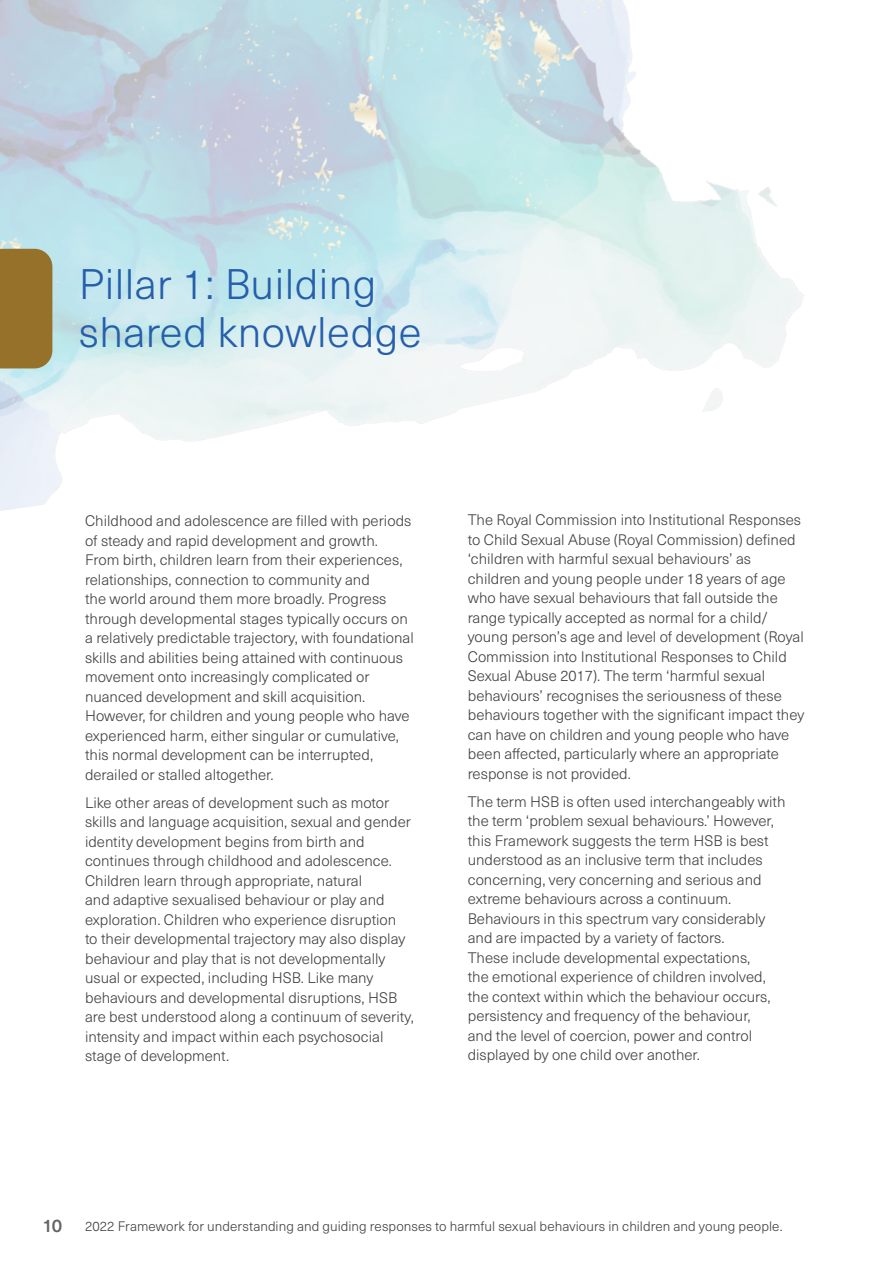
<style>
.page{position:relative;width:893px;height:1263px;background:#fff}
.page>*{position:absolute;margin:0;border:0;box-sizing:border-box;transform-origin:0 0}
.t1{font:300 42px/48px "Neue Haas Unica W1 G";letter-spacing:.01em;color:#255fac}
.t2{font:500 18px "Neue Haas Unica W1 G";color:#636466}
.t3{font:300 15px/19.5px "Neue Haas Unica W1 G";color:#414042}
.t4{font:300 13.5px "Neue Haas Unica W1 G";letter-spacing:.005em;color:#414042}
</style>
<div class="page">
<img style="left:0;top:0;width:804px;height:511px">
<div style="left:0;top:249px;width:52px;height:119px;background:#95712a"></div>
<h2 class="t1" style="left:79px;top:258px;width:344px">Pillar 1: Building shared knowledge</h2>
<p class="t3" style="left:85px;top:511px;width:330px">Childhood and adolescence are flled with periods of steady and rapid development and growth.<br>From birth, children learn from their experiences, relationships, connection to community and<br>the world around them more broadly. Progress through developmental stages typically occurs on a relatively predictable trajectory, with foundational skills and abilities being attained with continuous movement onto increasingly complicated or nuanced development and skill acquisition.<br>However, for children and young people who have experienced harm, either singular or cumulative, this normal development can be interrupted, derailed or stalled altogether.</p>
<p class="t3" style="left:85px;top:792px;width:330px">Like other areas of development such as motor skills and language acquisition, sexual and gender identity development begins from birth and continues through childhood and adolescence.<br>Children learn through appropriate, natural<br>and adaptive sexualised behaviour or play and exploration. Children who experience disruption<br>to their developmental trajectory may also display behaviour and play that is not developmentally usual or expected, including HSB. Like many behaviours and developmental disruptions, HSB are best understood along a continuum of severity, intensity and impact within each psychosocial stage of development.</p>
<p class="t3" style="left:468px;top:509px;width:338px">The Royal Commission into Institutional Responses to Child Sexual Abuse (Royal Commission) defned ‘children with harmful sexual behaviours’ as children and young people under 18 years of age who have sexual behaviours that fall outside the range typically accepted as normal for a child/ young person’s age and level of development (Royal Commission into Institutional Responses to Child Sexual Abuse 2017). The term ‘harmful sexual behaviours’ recognises the seriousness of these behaviours together with the signifcant impact they can have on children and young people who have been afected, particularly where an appropriate response is not provided.</p>
<p class="t3" style="left:468px;top:791px;width:319px">The term HSB is often used interchangeably with the term ‘problem sexual behaviours.’ However, this Framework suggests the term HSB is best understood as an inclusive term that includes concerning, very concerning and serious and extreme behaviours across a continuum.<br>Behaviours in this spectrum vary considerably and are impacted by a variety of factors.<br>These include developmental expectations,<br>the emotional experience of children involved, the context within which the behaviour occurs, persistency and frequency of the behaviour,<br>and the level of coercion, power and control displayed by one child over another.</p>
<p class="t2" style="left:43px;top:1212px;width:21px">10</p>
<p class="t4" style="left:85px;top:1216px;width:699px">2022 Framework for understanding and guiding responses to harmful sexual behaviours in children and young people.</p>
</div>
